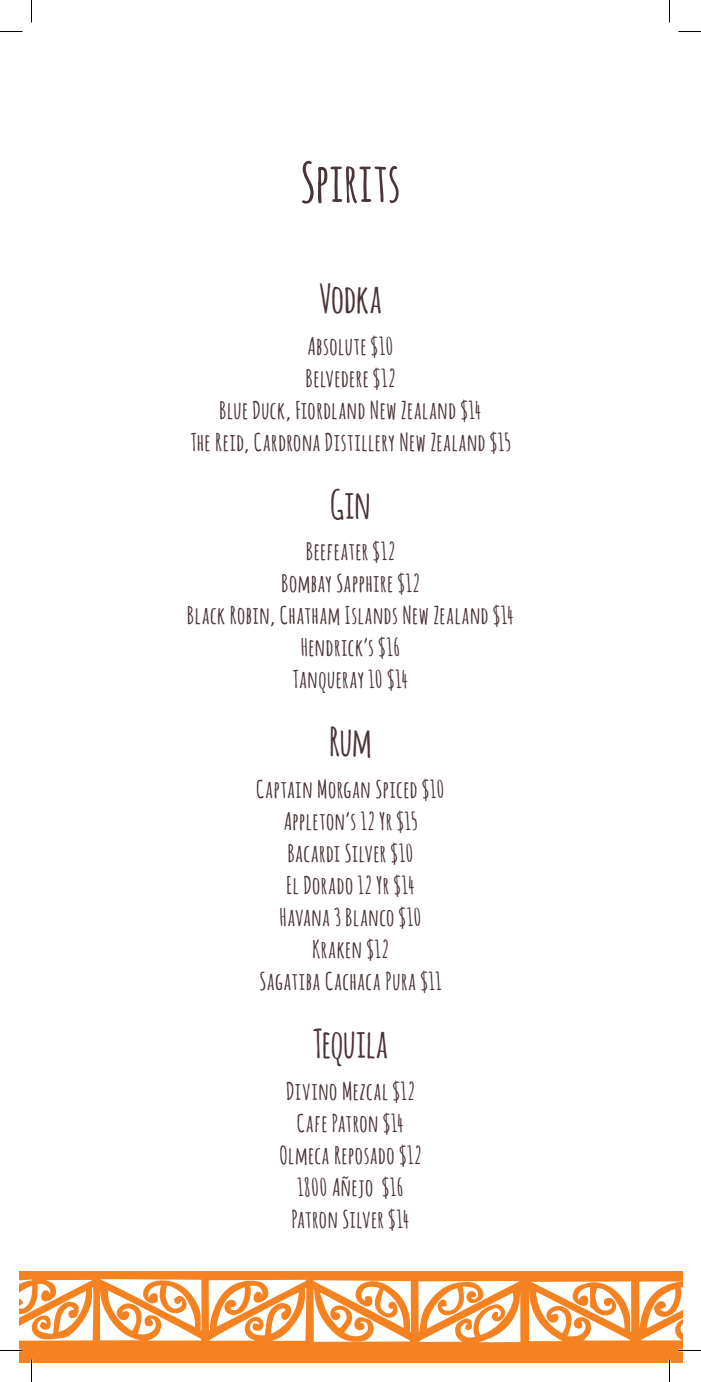
<style>
.page{position:relative;width:701px;height:1382px;background:#fff}
.page>*{position:absolute;margin:0;border:0;box-sizing:border-box;transform-origin:0 0}
.PAGE_HEAD{font:700 54px "Amatic";letter-spacing:.025em;color:#4b3437}
.PAGE_HEAD-2{font:700 39px "Amatic";letter-spacing:.015em;color:#4b3437}
.item{font:700 24px "Amatic";letter-spacing:.05em;color:#4b3437}
</style>
<div class="page">
<div style="left:19px;top:1271px;width:663px;height:91px;background:#f58220"></div>
<svg style="left:313px;top:1280px;width:98px;height:62px"></svg>
<svg style="left:100px;top:1279px;width:102px;height:61px"></svg>
<svg style="left:418px;top:1281px;width:103px;height:60px"></svg>
<svg style="left:529px;top:1281px;width:102px;height:59px"></svg>
<svg style="left:209px;top:1279px;width:97px;height:61px"></svg>
<svg style="left:19px;top:1279px;width:75px;height:61px"></svg>
<svg style="left:639px;top:1281px;width:43px;height:59px"></svg>
<hr style="left:0;top:1349px;width:22px;height:2px;background:#fff">
<hr style="left:678px;top:1349px;width:23px;height:2px;background:#fff">
<hr style="left:668px;top:1359px;width:2px;height:22px;background:#fff">
<svg style="left:0;top:31px;width:22px;height:1px"></svg>
<svg style="left:678px;top:31px;width:23px;height:1px"></svg>
<svg style="left:31px;top:0;width:1px;height:22px"></svg>
<svg style="left:31px;top:1359px;width:1px;height:22px"></svg>
<svg style="left:669px;top:0;width:1px;height:22px"></svg>
<svg style="left:669px;top:1359px;width:1px;height:22px"></svg>
<p class="PAGE_HEAD" style="left:301px;top:144px;width:100px">Spirits</p>
<p class="PAGE_HEAD-2" style="left:319px;top:271px;width:63px">Vodka</p>
<p class="item" style="left:308px;top:328px;width:87px">Absolute $10</p>
<p class="item" style="left:306px;top:360px;width:91px">Belvedere $12</p>
<p class="item" style="left:220px;top:392px;width:263px">Blue Duck, Fiordland New Zealand $14</p>
<p class="item" style="left:191px;top:424px;width:321px">The Reid, Cardrona Distillery New Zealand $15</p>
<p class="PAGE_HEAD-2" style="left:330px;top:476px;width:42px">Gin</p>
<p class="item" style="left:306px;top:534px;width:90px">Beefeater $12</p>
<p class="item" style="left:281px;top:566px;width:140px">Bombay Sapphire $12</p>
<p class="item" style="left:187px;top:598px;width:328px">Black Robin, Chatham Islands New Zealand $14</p>
<p class="item" style="left:301px;top:630px;width:100px">Hendrick’s $16</p>
<p class="item" style="left:293px;top:662px;width:117px">Tanqueray 10 $14</p>
<p class="PAGE_HEAD-2" style="left:330px;top:714px;width:43px">Rum</p>
<p class="item" style="left:257px;top:772px;width:189px">Captain Morgan Spiced $10</p>
<p class="item" style="left:284px;top:804px;width:134px">Appleton’s 12 Yr $15</p>
<p class="item" style="left:288px;top:836px;width:127px">Bacardi Silver $10</p>
<p class="item" style="left:286px;top:868px;width:129px">El Dorado 12 Yr $14</p>
<p class="item" style="left:280px;top:900px;width:143px">Havana 3 Blanco $10</p>
<p class="item" style="left:312px;top:931px;width:77px">Kraken $12</p>
<p class="item" style="left:260px;top:963px;width:183px">Sagatiba Cachaca Pura $11</p>
<p class="PAGE_HEAD-2" style="left:313px;top:1015px;width:76px">Tequila</p>
<p class="item" style="left:286px;top:1073px;width:129px">Divino Mezcal $12</p>
<p class="item" style="left:297px;top:1105px;width:108px">Cafe Patron $14</p>
<p class="item" style="left:280px;top:1137px;width:143px">Olmeca Reposado $12</p>
<p class="item" style="left:298px;top:1169px;width:107px">1800 Añejo $16</p>
<p class="item" style="left:292px;top:1201px;width:119px">Patron Silver $14</p>
</div>
